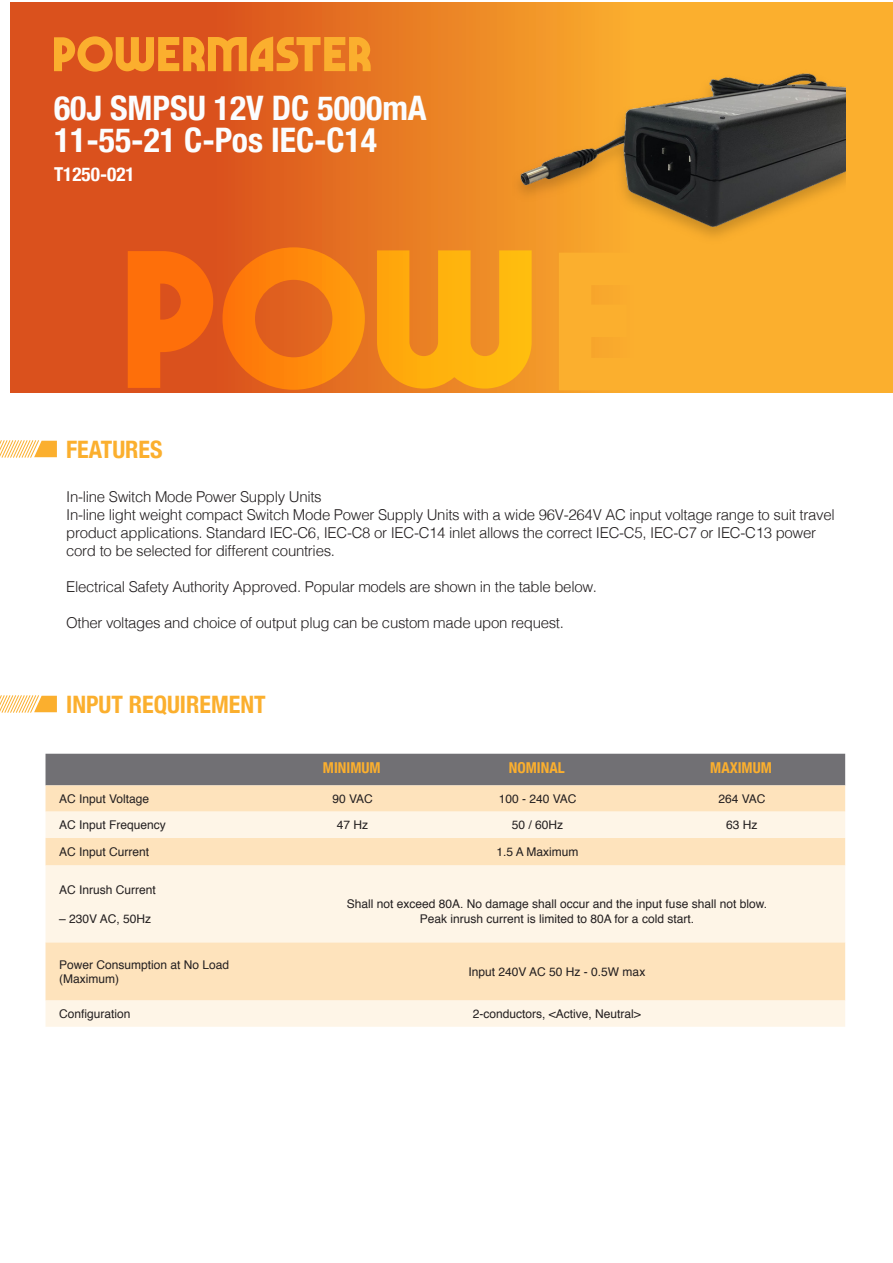
<style>
.page{position:relative;width:893px;height:1263px;background:#fff}
.page>*{position:absolute;margin:0;border:0;box-sizing:border-box;transform-origin:0 0}
.t1{font:700 condensed 33.75px/32.4px "Helvetica Neue";color:#fbfdfe}
.t2{font:700 condensed 24px "Helvetica Neue";color:#fbaf2e}
.t3{font:700 condensed 19.2px "Helvetica Neue";color:#fff}
.t4{font:300 15px/18px "Helvetica";letter-spacing:-.02em;color:#231f20}
.t5{font:700 condensed 15px "Helvetica Neue";color:#fbaf2e}
.t6{font:12px/14.4px "Helvetica";color:#231f20;text-align:center}
</style>
<div class="page">
<svg style="left:11px;top:3px;width:882px;height:389px;background:#e26b21"></svg>
<svg style="left:222px;top:247px;width:143px;height:143px;background:#f07714"></svg>
<svg style="left:377px;top:250px;width:155px;height:139px;background:#f7a015"></svg>
<svg style="left:128px;top:251px;width:85px;height:137px;background:#f2650f"></svg>
<svg style="left:0;top:440px;width:57px;height:18px"></svg>
<svg style="left:54px;top:36px;width:317px;height:36px;background:#ee8c27"></svg>
<svg style="left:0;top:695px;width:57px;height:18px"></svg>
<div style="left:46px;top:754px;width:799px;height:31px;background:#717074"></div>
<svg style="left:46px;top:785px;width:799px;height:27px;background:#fde2bd"></svg>
<svg style="left:46px;top:812px;width:799px;height:215px;background:#feedd6"></svg>
<img style="left:512px;top:2px;width:333px;height:321px">
<div style="left:660px;top:253px;width:87px;height:138px;background:#fbaf2e"></div>
<div style="left:559px;top:253px;width:85px;height:137px;background:#fbaf2e"></div>
<div style="left:760px;top:253px;width:133px;height:138px;background:#fbaf2e"></div>
<p class="t1" style="left:54px;top:89px;width:374px">60J SMPSU 12V DC 5000mA<br>11-55-21 C-Pos IEC-C14</p>
<p class="t3" style="left:54px;top:158px;width:82px">T1250-021</p>
<p class="t2" style="left:66px;top:429px;width:98px">FEATURES</p>
<p class="t4" style="left:66px;top:487px;width:257px">In-line Switch Mode Power Supply Units</p>
<p class="t4" style="left:66px;top:505px;width:770px">In-line light weight compact Switch Mode Power Supply Units with a wide 96V-264V AC input voltage range to suit travel product applications. Standard IEC-C6, IEC-C8 or IEC-C14 inlet allows the correct IEC-C5, IEC-C7 or IEC-C13 power cord to be selected for different countries.</p>
<p class="t4" style="left:66px;top:577px;width:532px">Electrical Safety Authority Approved. Popular models are shown in the table below.</p>
<p class="t4" style="left:66px;top:613px;width:499px">Other voltages and choice of output plug can be custom made upon request.</p>
<p class="t2" style="left:66px;top:684px;width:201px">INPUT REQUIREMENT</p>
<p class="t5" style="left:323px;top:755px;width:59px">MINIMUM</p>
<p class="t5" style="left:509px;top:755px;width:57px">NOMINAL</p>
<p class="t5" style="left:710px;top:755px;width:63px">MAXIMUM</p>
<p class="t6" style="left:59px;top:792px;width:92px">AC Input Voltage</p>
<p class="t6" style="left:332px;top:792px;width:42px">90 VAC</p>
<p class="t6" style="left:499px;top:792px;width:79px">100 - 240 VAC</p>
<p class="t6" style="left:718px;top:792px;width:49px">264 VAC</p>
<p class="t6" style="left:59px;top:818px;width:108px">AC Input Frequency</p>
<p class="t6" style="left:337px;top:818px;width:33px">47 Hz</p>
<p class="t6" style="left:512px;top:818px;width:53px">50 / 60Hz</p>
<p class="t6" style="left:726px;top:818px;width:33px">63 Hz</p>
<p class="t6" style="left:59px;top:845px;width:92px">AC Input Current</p>
<p class="t6" style="left:497px;top:845px;width:84px">1.5 A Maximum</p>
<p class="t6" style="left:59px;top:883px;width:98px">AC Inrush Current</p>
<p class="t6" style="left:59px;top:912px;width:94px">– 230V AC, 50Hz</p>
<p class="t6" style="left:347px;top:897px;width:422px">Shall not exceed 80A. No damage shall occur and the input fuse shall not blow.<br>Peak inrush current is limited to 80A for a cold start.</p>
<p class="t6" style="left:59px;top:958px;width:172px;text-align:left">Power Consumption at No Load (Maximum)</p>
<p class="t6" style="left:469px;top:965px;width:178px">Input 240V AC 50 Hz - 0.5W max</p>
<p class="t6" style="left:59px;top:1007px;width:73px">Configuration</p>
<p class="t6" style="left:473px;top:1007px;width:170px">2-conductors, &lt;Active, Neutral&gt;</p>
</div>
